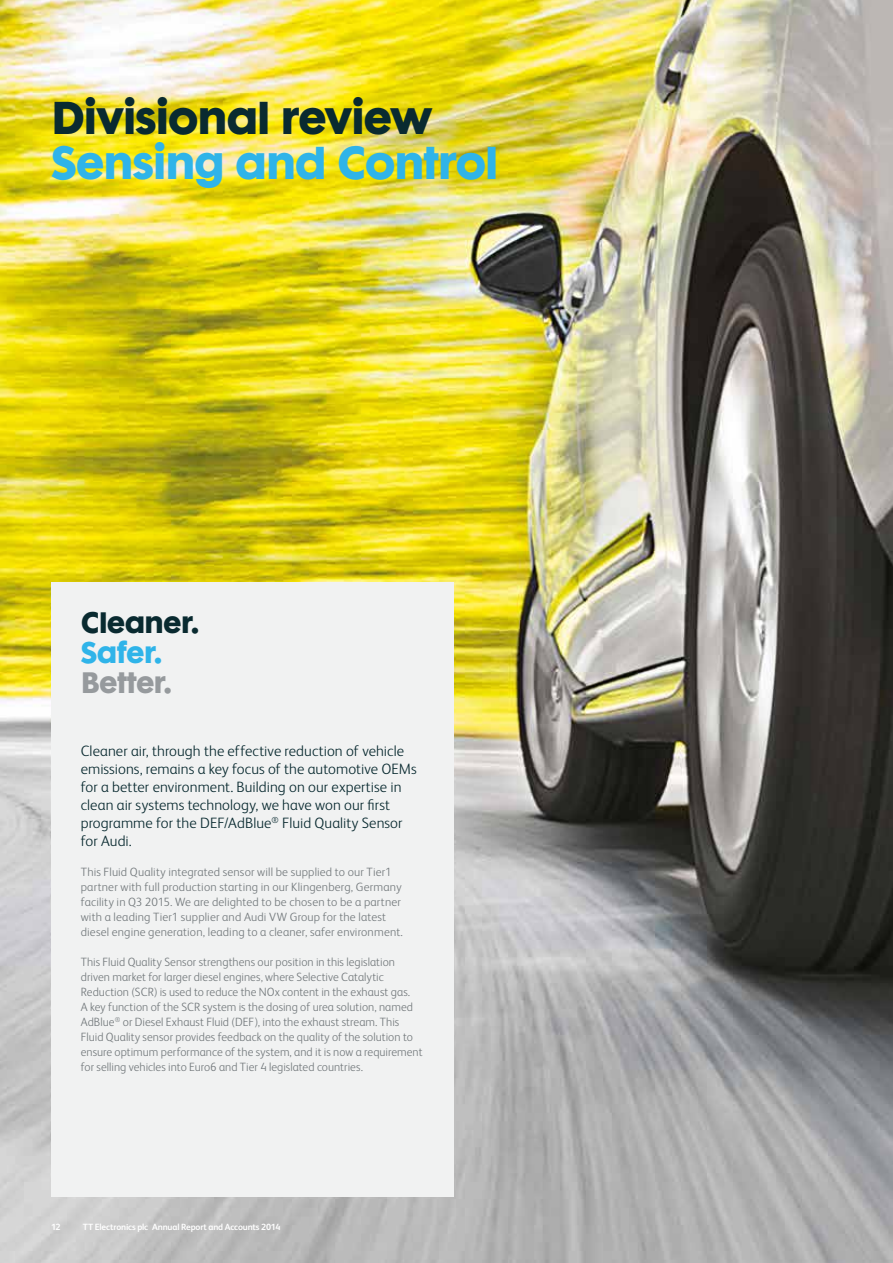
<style>
.page{position:relative;width:893px;height:1263px;background:#fff}
.page>*{position:absolute;margin:0;border:0;box-sizing:border-box;transform-origin:0 0}
.t1{font:42px "Futura Maxi CG Bold";letter-spacing:-.025em;color:#2fb4e9}
.t2{font:42px "Futura Maxi CG Bold";letter-spacing:-.03em;color:#092a30}
.t3{font:27px "Futura Maxi CG Bold";letter-spacing:-.025em;color:#092a30}
.t4{font:27px "Futura Maxi CG Bold";letter-spacing:-.025em;color:#969a9d}
.t5{font:27px "Futura Maxi CG Bold";letter-spacing:-.025em;color:#2fb4e9}
.t6{font:300 15px/18px "FS Albert";letter-spacing:.005em;color:#092a30}
.t7{font:300 12px/15px "FS Albert";letter-spacing:.005em;color:#73797c}
.t8{font:700 9px "FS Albert";letter-spacing:-.015em;color:#fff}
</style>
<div class="page">
<img style="left:0;top:0;width:893px;height:1263px">
<div style="left:51px;top:583px;width:403px;height:614px;background:#f1f2f2"></div>
<h1 class="t2" style="left:51px;top:91px;width:383px">Divisional review</h1>
<h1 class="t1" style="left:51px;top:136px;width:449px">Sensing and Control</h1>
<h2 class="t3" style="left:81px;top:605px;width:120px">Cleaner.</h2>
<h2 class="t5" style="left:81px;top:635px;width:83px">Safer.</h2>
<h2 class="t4" style="left:81px;top:665px;width:93px">Better.</h2>
<p class="t6" style="left:81px;top:741px;width:337px">Cleaner air, through the effective reduction of vehicle emissions, remains a key focus of the automotive OEMs for a better environment. Building on our expertise in clean air systems technology, we have won our first programme for the DEF/AdBlue<sup>®</sup> Fluid Quality Sensor for Audi.</p>
<p class="t7" style="left:81px;top:863px;width:324px">This Fluid Quality integrated sensor will be supplied to our Tier1 partner with full production starting in our Klingenberg, Germany facility in Q3 2015. We are delighted to be chosen to be a partner with a leading Tier1 supplier and Audi VW Group for the latest diesel engine generation, leading to a cleaner, safer environment.</p>
<p class="t7" style="left:81px;top:953px;width:343px">This Fluid Quality Sensor strengthens our position in this legislation driven market for larger diesel engines, where Selective Catalytic Reduction (SCR) is used to reduce the NOx content in the exhaust gas.<br>A key function of the SCR system is the dosing of urea solution, named AdBlue<sup>®</sup> or Diesel Exhaust Fluid (DEF), into the exhaust stream. This Fluid Quality sensor provides feedback on the quality of the solution to ensure optimum performance of the system, and it is now a requirement for selling vehicles into Euro6 and Tier 4 legislated countries.</p>
<p class="t8" style="left:51px;top:1220px;width:11px">12</p>
<p class="t8" style="left:83px;top:1220px;width:199px">TT Electronics plc Annual Report and Accounts 2014</p>
</div>
